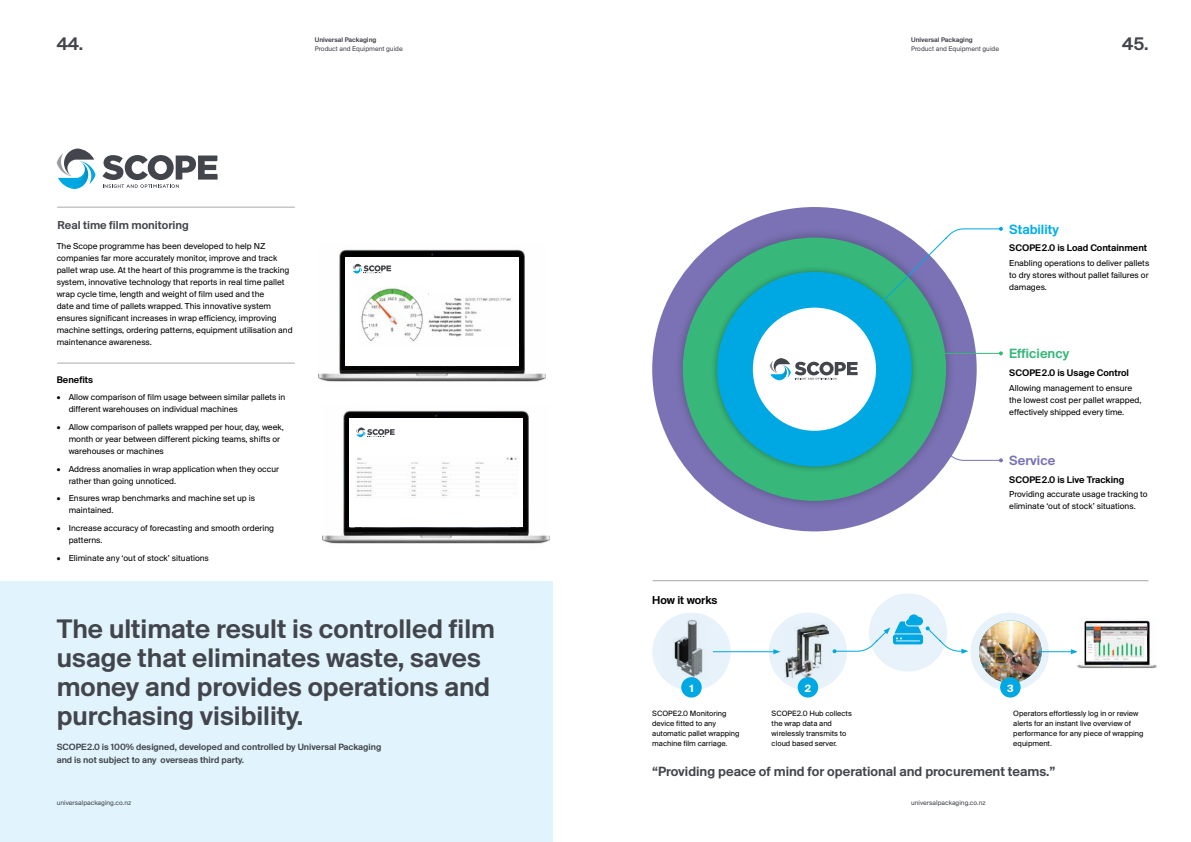
<style>
.page{position:relative;width:1191px;height:842px;background:#fff}
.page>*{position:absolute;margin:0;border:0;box-sizing:border-box;transform-origin:0 0}
.t1{font:28px/29px "Suisse BP Intl Antique";color:#43454c}
.t2{font:19px "Suisse BP Intl Antique";color:#43454c}
.t3{font:14px "Suisse BP Intl Antique";color:#43454c}
.t4{font:14px "Suisse BP Intl Antique";color:#37b77a}
.t5{font:14px "Suisse BP Intl Antique";color:#00aeef}
.t6{font:14px "Suisse BP Intl Antique";color:#7b72b5}
.t7{font:12px "Suisse BP Intl Antique";color:#43454c}
.t8{font:12px "Suisse BP Intl Antique";letter-spacing:-.005em;color:#000}
.t9{font:700 11px "Suisse BP Intl";color:#fff}
.t10{font:10px "Suisse BP Intl Antique";color:#000}
.t11{font:9.5px/13px "Suisse BP Intl Antique";color:#43454c}
.t12{font:9px/12px "Suisse BP Intl";color:#000}
.t13{font:8px/10px "Suisse BP Intl";color:#000}
.t14{font:7px "Suisse BP Intl";color:#43454c}
.t15{font:7px "Suisse BP Intl Antique";color:#43454c}
</style>
<div class="page">
<div style="left:0;top:581px;width:553px;height:261px;background:#e1f4fd"></div>
<svg style="left:102px;top:155px;width:116px;height:33px"></svg>
<svg style="left:57px;top:148px;width:39px;height:41px"></svg>
<hr style="left:57px;top:207px;width:238px;height:1px;background:#a7a9ac">
<div style="left:652px;top:207px;width:324px;height:324px;background:#7b72b5;border-radius:50%"></div>
<div style="left:673px;top:228px;width:282px;height:282px;background:#000;opacity:.3"></div>
<div style="left:683px;top:238px;width:263px;height:263px;background:#37b77a;border-radius:50%"></div>
<div style="left:711px;top:266px;width:207px;height:207px;background:#000;opacity:.3"></div>
<div style="left:717px;top:272px;width:194px;height:194px;background:#00a8e3;border-radius:50%"></div>
<div style="left:753px;top:308px;width:123px;height:123px;background:#fff;border-radius:50%"></div>
<svg style="left:769px;top:358px;width:88px;height:22px"></svg>
<svg style="left:872px;top:227px;width:131px;height:85px"></svg>
<hr style="left:927px;top:353px;width:74px;height:1px;background:#37b77a">
<svg style="left:999px;top:351px;width:4px;height:4px"></svg>
<svg style="left:940px;top:445px;width:63px;height:17px"></svg>
<div style="left:970px;top:613px;width:78px;height:78px;background:#e7f2fb;border-radius:50%"></div>
<div style="left:652px;top:613px;width:78px;height:78px;background:#e7f2fb;border-radius:50%"></div>
<img style="left:662px;top:615px;width:46px;height:63px">
<div style="left:769px;top:613px;width:78px;height:78px;background:#e7f2fb;border-radius:50%"></div>
<img style="left:979px;top:620px;width:62px;height:63px;border-radius:31px">
<hr style="left:1038px;top:651px;width:34px;height:1px;background:#00a8e3">
<svg style="left:1070px;top:649px;width:7px;height:5px"></svg>
<img style="left:1077px;top:618px;width:79px;height:51px">
<img style="left:1086px;top:624px;width:60px;height:38px">
<img style="left:785px;top:624px;width:45px;height:55px">
<hr style="left:713px;top:651px;width:62px;height:1px;background:#00a8e3">
<svg style="left:773px;top:649px;width:7px;height:5px"></svg>
<div style="left:869px;top:593px;width:78px;height:79px;background:#e7f2fb;border-radius:50%"></div>
<svg style="left:832px;top:614px;width:136px;height:40px"></svg>
<div style="left:1000px;top:677px;width:20px;height:21px;background:#00a8e3;border-radius:50%"></div>
<div style="left:797px;top:677px;width:21px;height:21px;background:#00a8e3;border-radius:50%"></div>
<div style="left:681px;top:677px;width:20px;height:21px;background:#00a8e3;border-radius:50%"></div>
<hr style="left:652px;top:580px;width:496px;height:1px;background:#a7a9ac">
<hr style="left:57px;top:363px;width:238px;height:1px;background:#a7a9ac">
<img style="left:319px;top:249px;width:226px;height:133px">
<div style="left:346px;top:258px;width:173px;height:108px;background:#fff"></div>
<img style="left:361px;top:287px;width:62px;height:56px">
<img style="left:428px;top:293px;width:83px;height:44px">
<svg style="left:353px;top:264px;width:38px;height:9px"></svg>
<img style="left:322px;top:410px;width:227px;height:134px">
<div style="left:349px;top:419px;width:173px;height:108px;background:#fff"></div>
<img style="left:356px;top:457px;width:161px;height:41px">
<svg style="left:356px;top:427px;width:39px;height:10px"></svg>
<h2 class="t2" style="left:57px;top:33px;width:28px">44.</h2>
<p class="t15" style="left:315px;top:36px;width:63px">Universal Packaging</p>
<p class="t14" style="left:315px;top:45px;width:90px">Product and Equipment guide</p>
<p class="t15" style="left:911px;top:36px;width:63px">Universal Packaging</p>
<p class="t14" style="left:911px;top:45px;width:90px">Product and Equipment guide</p>
<h2 class="t2" style="left:1122px;top:33px;width:28px">45.</h2>
<h3 class="t7" style="left:58px;top:218px;width:133px">Real time film monitoring</h3>
<h3 class="t5" style="left:1009px;top:221px;width:51px">Stability</h3>
<p class="t10" style="left:1009px;top:242px;width:139px">SCOPE2.0 is Load Containment</p>
<p class="t12" style="left:1009px;top:257px;width:142px;text-align:justify">Enabling operations to deliver pallets to dry stores without pallet failures or damages.</p>
<p class="t12" style="left:57px;top:240px;width:237px">The Scope programme has been developed to help NZ companies far more accurately monitor, improve and track pallet wrap use. At the heart of this programme is the tracking system, innovative technology that reports in real time pallet wrap cycle time, length and weight of film used and the<br>date and time of pallets wrapped. This innovative system ensures significant increases in wrap efficiency, improving machine settings, ordering patterns, equipment utilisation and maintenance awareness.</p>
<p class="t10" style="left:57px;top:373px;width:38px">Benefits</p>
<p class="t12" style="left:69px;top:391px;width:218px;text-indent:-12px">• Allow comparison of film usage between similar pallets in different warehouses on individual machines</p>
<p class="t12" style="left:69px;top:421px;width:217px;text-indent:-12px">• Allow comparison of pallets wrapped per hour, day, week, month or year between different picking teams, shifts or warehouses or machines</p>
<p class="t12" style="left:69px;top:462px;width:212px;text-indent:-12px">• Address anomalies in wrap application when they occur rather than going unnoticed.</p>
<p class="t12" style="left:69px;top:492px;width:188px;text-indent:-12px">• Ensures wrap benchmarks and machine set up is maintained.</p>
<p class="t12" style="left:69px;top:522px;width:207px;text-indent:-12px">• Increase accuracy of forecasting and smooth ordering patterns.</p>
<p class="t12" style="left:57px;top:551px;width:154px">• Eliminate any ‘out of stock’ situations</p>
<h1 class="t1" style="left:57px;top:613px;width:440px">The ultimate result is controlled film usage that eliminates waste, saves money and provides operations and purchasing visibility.</h1>
<p class="t11" style="left:57px;top:740px;width:326px">SCOPE2.0 is 100% designed, developed and controlled by Universal Packaging and is not subject to any overseas third party.</p>
<p class="t14" style="left:57px;top:799px;width:76px">universalpackaging.co.nz</p>
<h3 class="t8" style="left:652px;top:593px;width:67px">How it works</h3>
<h3 class="t4" style="left:1009px;top:345px;width:61px">Efficiency</h3>
<p class="t10" style="left:1009px;top:367px;width:121px">SCOPE2.0 is Usage Control</p>
<p class="t12" style="left:1009px;top:382px;width:134px">Allowing management to ensure the lowest cost per pallet wrapped, effectively shipped every time.</p>
<h3 class="t6" style="left:1009px;top:452px;width:48px">Service</h3>
<p class="t10" style="left:1009px;top:473px;width:117px">SCOPE2.0 is Live Tracking</p>
<p class="t12" style="left:1009px;top:488px;width:140px">Providing accurate usage tracking to eliminate ‘out of stock’ situations.</p>
<p class="t9" style="left:689px;top:681px;width:6px">1</p>
<p class="t9" style="left:805px;top:681px;width:8px">2</p>
<p class="t9" style="left:1007px;top:681px;width:8px">3</p>
<p class="t13" style="left:652px;top:708px;width:89px">SCOPE2.0 Monitoring device fitted to any automatic pallet wrapping machine film carriage.</p>
<p class="t13" style="left:771px;top:708px;width:82px">SCOPE2.0 Hub collects the wrap data and wirelessly transmits to cloud based server.</p>
<p class="t13" style="left:1013px;top:708px;width:132px">Operators effortlessly log in or review alerts for an instant live overview of performance for any piece of wrapping equipment.</p>
<h3 class="t3" style="left:652px;top:763px;width:405px">“Providing peace of mind for operational and procurement teams.”</h3>
<p class="t14" style="left:911px;top:799px;width:76px">universalpackaging.co.nz</p>
</div>
